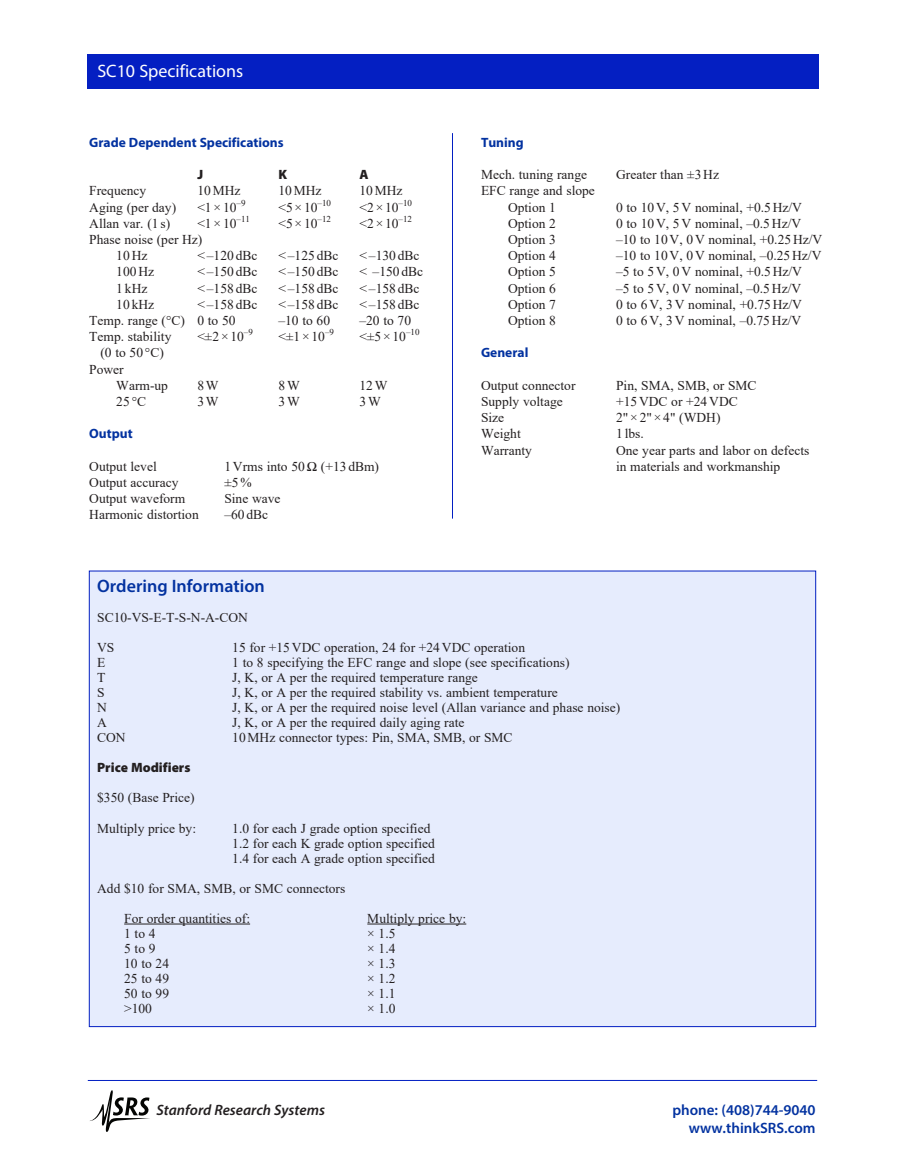
<style>
.page{position:relative;width:905px;height:1175px;background:#fff}
.page>*{position:absolute;margin:0;border:0;box-sizing:border-box;transform-origin:0 0}
.t1{font:600 18px "Myriad Pro";color:#0332a0}
.t2{font:18px "Myriad Pro";color:#fff}
.t3{font:600 15px/18px "Myriad Pro";color:#0332a0;text-align:right}
.t4{font:italic 600 15px "Myriad Pro";color:#231f20}
.t5{font:13.5px/16.2px "Times New Roman";color:#231f20}
.t6{font:700 13.5px "Myriad Pro";color:#0332a0}
.t7{font:900 13.5px "Myriad Pro";color:#231f20}
</style>
<div class="page">
<svg style="left:90px;top:1090px;width:60px;height:41px"></svg>
<hr style="left:88px;top:1080px;width:729px;height:1px;background:#031fc2">
<div style="left:88px;top:54px;width:730px;height:35px;background:#041fc2"></div>
<div style="left:89px;top:571px;width:726px;height:455px;background:#e6ecfd"></div>
<hr style="left:124px;top:923px;width:126px;height:1px;background:#231f20">
<hr style="left:367px;top:923px;width:99px;height:1px;background:#231f20">
<hr style="left:452px;top:133px;width:1px;height:385px;background:#031fc2">
<p class="t2" style="left:97px;top:60px;width:147px">SC10 Specifications</p>
<p class="t6" style="left:89px;top:133px;width:196px">Grade Dependent Specifications</p>
<p class="t7" style="left:197px;top:167px;width:7px">J</p>
<p class="t7" style="left:278px;top:167px;width:10px">K</p>
<p class="t7" style="left:359px;top:167px;width:11px">A</p>
<p class="t5" style="left:89px;top:182px;width:58px">Frequency</p>
<p class="t5" style="left:197px;top:182px;width:45px">10MHz</p>
<p class="t5" style="left:278px;top:182px;width:45px">10MHz</p>
<p class="t5" style="left:359px;top:182px;width:45px">10MHz</p>
<p class="t5" style="left:89px;top:198px;width:88px">Aging (per day)</p>
<p class="t5" style="left:197px;top:198px;width:50px">&lt;1×10<sup>–9</sup></p>
<p class="t5" style="left:278px;top:198px;width:54px">&lt;5×10<sup>–10</sup></p>
<p class="t5" style="left:359px;top:198px;width:54px">&lt;2×10<sup>–10</sup></p>
<p class="t5" style="left:89px;top:215px;width:82px">Allan var. (1 s)</p>
<p class="t5" style="left:197px;top:215px;width:54px">&lt;1×10<sup>–11</sup></p>
<p class="t5" style="left:278px;top:215px;width:54px">&lt;5×10<sup>–12</sup></p>
<p class="t5" style="left:359px;top:215px;width:54px">&lt;2×10<sup>–12</sup></p>
<p class="t5" style="left:89px;top:231px;width:115px">Phase noise (per Hz)</p>
<p class="t5" style="left:116px;top:247px;width:33px">10Hz</p>
<p class="t5" style="left:197px;top:247px;width:62px">&lt;–120 dBc</p>
<p class="t5" style="left:278px;top:247px;width:62px">&lt;–125 dBc</p>
<p class="t5" style="left:359px;top:247px;width:62px">&lt;–130 dBc</p>
<p class="t5" style="left:116px;top:263px;width:39px">100Hz</p>
<p class="t5" style="left:197px;top:263px;width:62px">&lt;–150 dBc</p>
<p class="t5" style="left:278px;top:263px;width:62px">&lt;–150 dBc</p>
<p class="t5" style="left:359px;top:263px;width:65px">&lt; –150 dBc</p>
<p class="t5" style="left:116px;top:279px;width:33px">1 kHz</p>
<p class="t5" style="left:197px;top:279px;width:62px">&lt;–158 dBc</p>
<p class="t5" style="left:278px;top:279px;width:62px">&lt;–158 dBc</p>
<p class="t5" style="left:359px;top:279px;width:62px">&lt;–158 dBc</p>
<p class="t5" style="left:116px;top:296px;width:39px">10 kHz</p>
<p class="t5" style="left:197px;top:296px;width:62px">&lt;–158 dBc</p>
<p class="t5" style="left:278px;top:296px;width:62px">&lt;–158 dBc</p>
<p class="t5" style="left:359px;top:296px;width:62px">&lt;–158 dBc</p>
<p class="t5" style="left:89px;top:312px;width:148px">Temp. range (°C) 0 to 50</p>
<p class="t5" style="left:278px;top:312px;width:53px">–10 to 60</p>
<p class="t5" style="left:359px;top:312px;width:53px">–20 to 70</p>
<p class="t5" style="left:89px;top:328px;width:84px">Temp. stability</p>
<p class="t5" style="left:197px;top:328px;width:57px">&lt;±2×10<sup>–9</sup></p>
<p class="t5" style="left:278px;top:328px;width:57px">&lt;±1×10<sup>–9</sup></p>
<p class="t5" style="left:359px;top:328px;width:62px">&lt;±5×10<sup>–10</sup></p>
<p class="t5" style="left:100px;top:344px;width:65px">(0 to 50 °C)</p>
<p class="t5" style="left:89px;top:360px;width:36px">Power</p>
<p class="t5" style="left:116px;top:377px;width:53px">Warm-up</p>
<p class="t5" style="left:197px;top:377px;width:23px">8W</p>
<p class="t5" style="left:278px;top:377px;width:23px">8W</p>
<p class="t5" style="left:359px;top:377px;width:30px">12W</p>
<p class="t5" style="left:116px;top:393px;width:31px">25 °C</p>
<p class="t5" style="left:197px;top:393px;width:23px">3W</p>
<p class="t5" style="left:278px;top:393px;width:23px">3W</p>
<p class="t5" style="left:359px;top:393px;width:23px">3W</p>
<p class="t6" style="left:89px;top:425px;width:45px">Output</p>
<p class="t5" style="left:89px;top:458px;width:69px">Output level</p>
<p class="t5" style="left:224px;top:458px;width:156px">1Vrms into 50Ω (+13 dBm)</p>
<p class="t5" style="left:89px;top:474px;width:91px">Output accuracy</p>
<p class="t5" style="left:224px;top:474px;width:29px">±5%</p>
<p class="t5" style="left:89px;top:490px;width:97px">Output waveform</p>
<p class="t5" style="left:224px;top:490px;width:58px">Sine wave</p>
<p class="t5" style="left:89px;top:506px;width:111px">Harmonic distortion</p>
<p class="t5" style="left:224px;top:506px;width:45px">–60 dBc</p>
<p class="t6" style="left:481px;top:133px;width:44px">Tuning</p>
<p class="t5" style="left:481px;top:166px;width:108px">Mech. tuning range</p>
<p class="t5" style="left:616px;top:166px;width:104px">Greater than ±3Hz</p>
<p class="t5" style="left:481px;top:182px;width:115px">EFC range and slope</p>
<p class="t5" style="left:508px;top:198px;width:49px">Option 1</p>
<p class="t5" style="left:616px;top:198px;width:187px">0 to 10V, 5V nominal, +0.5Hz/V</p>
<p class="t5" style="left:508px;top:215px;width:49px">Option 2</p>
<p class="t5" style="left:616px;top:215px;width:186px">0 to 10V, 5V nominal, –0.5Hz/V</p>
<p class="t5" style="left:508px;top:231px;width:49px">Option 3</p>
<p class="t5" style="left:616px;top:231px;width:208px">–10 to 10V, 0V nominal, +0.25Hz/V</p>
<p class="t5" style="left:508px;top:247px;width:49px">Option 4</p>
<p class="t5" style="left:616px;top:247px;width:207px">–10 to 10V, 0V nominal, –0.25Hz/V</p>
<p class="t5" style="left:508px;top:263px;width:49px">Option 5</p>
<p class="t5" style="left:616px;top:263px;width:187px">–5 to 5V, 0V nominal, +0.5Hz/V</p>
<p class="t5" style="left:508px;top:279px;width:49px">Option 6</p>
<p class="t5" style="left:616px;top:279px;width:186px">–5 to 5V, 0V nominal, –0.5Hz/V</p>
<p class="t5" style="left:508px;top:296px;width:49px">Option 7</p>
<p class="t5" style="left:616px;top:296px;width:187px">0 to 6V, 3V nominal, +0.75Hz/V</p>
<p class="t5" style="left:508px;top:312px;width:49px">Option 8</p>
<p class="t5" style="left:616px;top:312px;width:186px">0 to 6V, 3V nominal, –0.75Hz/V</p>
<p class="t6" style="left:481px;top:344px;width:49px">General</p>
<p class="t5" style="left:481px;top:377px;width:96px">Output connector</p>
<p class="t5" style="left:616px;top:377px;width:142px">Pin, SMA, SMB, or SMC</p>
<p class="t5" style="left:481px;top:393px;width:83px">Supply voltage</p>
<p class="t5" style="left:616px;top:393px;width:123px">+15VDC or +24VDC</p>
<p class="t5" style="left:481px;top:409px;width:25px">Size</p>
<p class="t5" style="left:616px;top:409px;width:106px">2"×2"×4" (WDH)</p>
<p class="t5" style="left:481px;top:425px;width:41px">Weight</p>
<p class="t5" style="left:616px;top:425px;width:29px">1 lbs.</p>
<p class="t5" style="left:481px;top:441px;width:52px">Warranty</p>
<p class="t5" style="left:616px;top:441px;width:195px">One year parts and labor on defects in materials and workmanship</p>
<p class="t1" style="left:97px;top:575px;width:169px">Ordering Information</p>
<p class="t5" style="left:97px;top:609px;width:152px">SC10-VS-E-T-S-N-A-CON</p>
<p class="t5" style="left:97px;top:639px;width:19px">VS</p>
<p class="t5" style="left:232px;top:639px;width:294px">15 for +15VDC operation, 24 for +24VDC operation</p>
<p class="t5" style="left:97px;top:654px;width:10px">E</p>
<p class="t5" style="left:232px;top:654px;width:339px">1 to 8 specifying the EFC range and slope (see specifications)</p>
<p class="t5" style="left:97px;top:669px;width:10px">T</p>
<p class="t5" style="left:232px;top:669px;width:247px">J, K, or A per the required temperature range</p>
<p class="t5" style="left:97px;top:684px;width:9px">S</p>
<p class="t5" style="left:232px;top:684px;width:327px">J, K, or A per the required stability vs. ambient temperature</p>
<p class="t5" style="left:97px;top:699px;width:11px">N</p>
<p class="t5" style="left:232px;top:699px;width:389px">J, K, or A per the required noise level (Allan variance and phase noise)</p>
<p class="t5" style="left:97px;top:714px;width:11px">A</p>
<p class="t5" style="left:232px;top:714px;width:234px">J, K, or A per the required daily aging rate</p>
<p class="t5" style="left:97px;top:729px;width:30px">CON</p>
<p class="t5" style="left:232px;top:729px;width:282px">10MHz connector types: Pin, SMA, SMB, or SMC</p>
<p class="t7" style="left:97px;top:760px;width:95px">Price Modifiers</p>
<p class="t5" style="left:97px;top:789px;width:99px">$350 (Base Price)</p>
<p class="t5" style="left:97px;top:819px;width:100px">Multiply price by:</p>
<p class="t5" style="left:232px;top:819px;width:200px">1.0 for each J grade option specified</p>
<p class="t5" style="left:232px;top:834px;width:204px">1.2 for each K grade option specified</p>
<p class="t5" style="left:232px;top:849px;width:204px">1.4 for each A grade option specified</p>
<p class="t5" style="left:97px;top:879px;width:249px">Add $10 for SMA, SMB, or SMC connectors</p>
<p class="t5" style="left:124px;top:909px;width:127px">For order quantities of:</p>
<p class="t5" style="left:367px;top:909px;width:100px">Multiply price by:</p>
<p class="t5" style="left:124px;top:924px;width:33px">1 to 4</p>
<p class="t5" style="left:367px;top:924px;width:30px">× 1.5</p>
<p class="t5" style="left:124px;top:939px;width:33px">5 to 9</p>
<p class="t5" style="left:367px;top:939px;width:30px">× 1.4</p>
<p class="t5" style="left:124px;top:954px;width:46px">10 to 24</p>
<p class="t5" style="left:367px;top:954px;width:30px">× 1.3</p>
<p class="t5" style="left:124px;top:969px;width:46px">25 to 49</p>
<p class="t5" style="left:367px;top:969px;width:30px">× 1.2</p>
<p class="t5" style="left:124px;top:984px;width:46px">50 to 99</p>
<p class="t5" style="left:367px;top:984px;width:30px">× 1.1</p>
<p class="t5" style="left:124px;top:999px;width:29px">&gt;100</p>
<p class="t5" style="left:367px;top:999px;width:30px">× 1.0</p>
<p class="t4" style="left:156px;top:1100px;width:170px">Stanford Research Systems</p>
<p class="t3" style="left:672px;top:1100px;width:145px">phone: (408)744-9040 www.thinkSRS.com</p>
</div>
